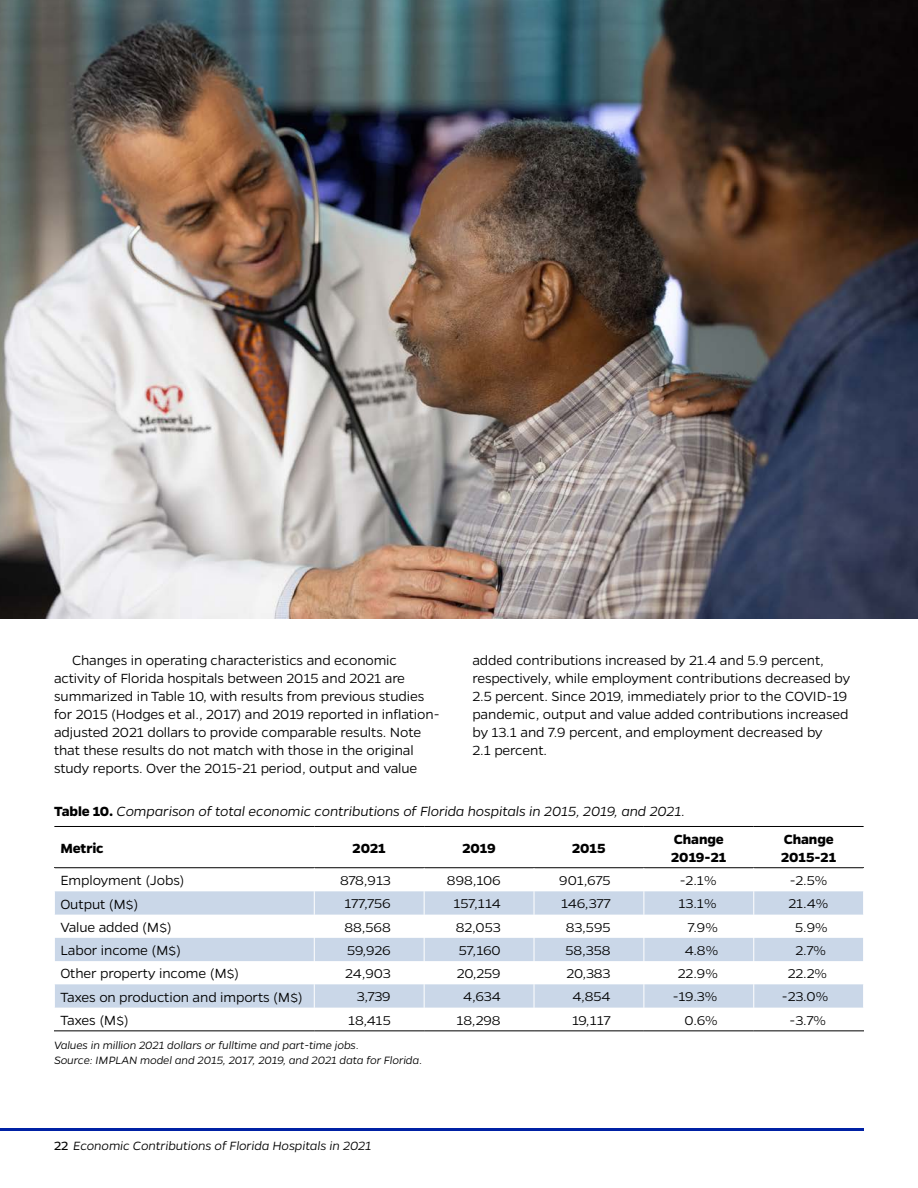
<style>
.page{position:relative;width:918px;height:1188px;background:#fff}
.page>*{position:absolute;margin:0;border:0;box-sizing:border-box;transform-origin:0 0}
.P___main_indent{font:300 15px/18px "Gentona";letter-spacing:-.01em;color:#000}
.P___Table_main{font:300 15px "Gentona";letter-spacing:-.01em;color:#000}
.P___Figure_caption_n{font:italic 300 15px "Gentona";letter-spacing:-.01em;color:#000}
.H3___Table_Header_Ce{font:700 15px/18px "Gentona";color:#000}
.H3___Table_Header_Le{font:700 15px "Gentona";letter-spacing:-.01em;color:#000}
.P___Table_main_decim{font:300 14.4px "Gentona";color:#000;scale:1.04 1}
.t1{font:italic 300 13.5px "Gentona";letter-spacing:-.01em;color:#000}
.P___Table_footer{font:italic 300 12px/14.4px "Gentona";letter-spacing:-.01em;color:#000}
.s1{font-weight:700;font-style:normal}
.s2{font-weight:400;font-style:normal}
</style>
<div class="page">
<hr style="left:0;top:1128px;width:864px;height:3px;background:#0021a5">
<img style="left:0;top:0;width:918px;height:619px">
<svg style="left:55px;top:891px;width:808px;height:117px;fill:#cad7e8"></svg>
<hr style="left:54px;top:826px;width:260px;height:1px;background:#000">
<hr style="left:314px;top:826px;width:110px;height:1px;background:#000">
<hr style="left:424px;top:826px;width:110px;height:1px;background:#000">
<hr style="left:534px;top:826px;width:110px;height:1px;background:#000">
<hr style="left:644px;top:826px;width:110px;height:1px;background:#000">
<hr style="left:754px;top:826px;width:110px;height:1px;background:#000">
<hr style="left:54px;top:867px;width:260px;height:1px;background:#000">
<hr style="left:314px;top:867px;width:110px;height:1px;background:#000">
<hr style="left:424px;top:867px;width:110px;height:1px;background:#000">
<hr style="left:534px;top:867px;width:110px;height:1px;background:#000">
<hr style="left:644px;top:867px;width:110px;height:1px;background:#000">
<hr style="left:754px;top:867px;width:110px;height:1px;background:#000">
<svg style="left:314px;top:868px;width:1px;height:140px"></svg>
<svg style="left:424px;top:868px;width:1px;height:140px"></svg>
<svg style="left:534px;top:868px;width:1px;height:140px"></svg>
<svg style="left:644px;top:868px;width:1px;height:140px"></svg>
<svg style="left:753px;top:868px;width:1px;height:140px"></svg>
<hr style="left:54px;top:1030px;width:260px;height:1px;background:#000">
<hr style="left:314px;top:1030px;width:110px;height:1px;background:#000">
<hr style="left:424px;top:1030px;width:110px;height:1px;background:#000">
<hr style="left:534px;top:1030px;width:110px;height:1px;background:#000">
<hr style="left:644px;top:1030px;width:110px;height:1px;background:#000">
<hr style="left:754px;top:1030px;width:110px;height:1px;background:#000">
<p class="P___main_indent" style="left:54px;top:651px;width:387px;text-indent:18px">Changes in operating characteristics and economic activity of Florida hospitals between 2015 and 2021 are summarized in Table 10, with results from previous studies for 2015 (Hodges et al., 2017) and 2019 reported in inflation&shy;adjusted 2021 dollars to provide comparable results. Note that these results do not match with those in the original study reports. Over the 2015-21 period, output and value</p>
<p class="P___main_indent" style="left:472px;top:651px;width:379px">added contributions increased by 21.4 and 5.9 percent, respectively, while employment contributions decreased by 2.5 percent. Since 2019, immediately prior to the COVID-19 pandemic, output and value added contributions increased by 13.1 and 7.9 percent, and employment decreased by<br>2.1 percent.</p>
<p class="P___Figure_caption_n" style="left:54px;top:803px;width:633px"><span class="s1">Table 10.</span> Comparison of total economic contributions of Florida hospitals in 2015, 2019, and 2021.</p>
<h3 class="H3___Table_Header_Le" style="left:60px;top:839px;width:45px">Metric</h3>
<h3 class="H3___Table_Header_Ce" style="left:353px;top:839px;width:35px">2021</h3>
<h3 class="H3___Table_Header_Ce" style="left:462px;top:839px;width:35px">2019</h3>
<h3 class="H3___Table_Header_Ce" style="left:572px;top:839px;width:35px">2015</h3>
<h3 class="H3___Table_Header_Ce" style="left:671px;top:830px;width:57px">Change<br>2019-21</h3>
<h3 class="H3___Table_Header_Ce" style="left:781px;top:830px;width:57px">Change<br>2015-21</h3>
<p class="P___Table_main" style="left:60px;top:872px;width:126px">Employment (Jobs)</p>
<p class="P___Table_main_decim" style="left:340px;top:873px;width:50px">878,913</p>
<p class="P___Table_main_decim" style="left:447px;top:873px;width:53px">898,106</p>
<p class="P___Table_main_decim" style="left:559px;top:873px;width:51px">901,675</p>
<p class="P___Table_main_decim" style="left:680px;top:873px;width:37px">-2.1%</p>
<p class="P___Table_main_decim" style="left:790px;top:873px;width:38px">-2.5%</p>
<p class="P___Table_main" style="left:60px;top:895px;width:79px">Output (M$)</p>
<p class="P___Table_main_decim" style="left:345px;top:896px;width:46px">177,756</p>
<p class="P___Table_main_decim" style="left:453px;top:896px;width:47px">157,114</p>
<p class="P___Table_main_decim" style="left:561px;top:896px;width:49px">146,377</p>
<p class="P___Table_main_decim" style="left:679px;top:896px;width:38px">13.1%</p>
<p class="P___Table_main_decim" style="left:788px;top:896px;width:40px">21.4%</p>
<p class="P___Table_main" style="left:60px;top:919px;width:113px">Value added (M$)</p>
<p class="P___Table_main_decim" style="left:345px;top:919px;width:46px">88,568</p>
<p class="P___Table_main_decim" style="left:456px;top:919px;width:45px">82,053</p>
<p class="P___Table_main_decim" style="left:566px;top:919px;width:44px">83,595</p>
<p class="P___Table_main_decim" style="left:688px;top:919px;width:31px">7.9%</p>
<p class="P___Table_main_decim" style="left:795px;top:919px;width:33px">5.9%</p>
<p class="P___Table_main" style="left:60px;top:942px;width:122px">Labor income (M$)</p>
<p class="P___Table_main_decim" style="left:347px;top:942px;width:44px">59,926</p>
<p class="P___Table_main_decim" style="left:459px;top:942px;width:42px">57,160</p>
<p class="P___Table_main_decim" style="left:566px;top:942px;width:45px">58,358</p>
<p class="P___Table_main_decim" style="left:685px;top:942px;width:34px">4.8%</p>
<p class="P___Table_main_decim" style="left:796px;top:942px;width:31px">2.7%</p>
<p class="P___Table_main" style="left:60px;top:965px;width:180px">Other property income (M$)</p>
<p class="P___Table_main_decim" style="left:345px;top:966px;width:45px">24,903</p>
<p class="P___Table_main_decim" style="left:457px;top:966px;width:44px">20,259</p>
<p class="P___Table_main_decim" style="left:567px;top:966px;width:44px">20,383</p>
<p class="P___Table_main_decim" style="left:678px;top:966px;width:40px">22.9%</p>
<p class="P___Table_main_decim" style="left:788px;top:966px;width:39px">22.2%</p>
<p class="P___Table_main" style="left:60px;top:988px;width:244px">Taxes on production and imports (M$)</p>
<p class="P___Table_main_decim" style="left:357px;top:989px;width:34px">3,739</p>
<p class="P___Table_main_decim" style="left:463px;top:989px;width:37px">4,634</p>
<p class="P___Table_main_decim" style="left:572px;top:989px;width:38px">4,854</p>
<p class="P___Table_main_decim" style="left:673px;top:989px;width:44px">-19.3%</p>
<p class="P___Table_main_decim" style="left:782px;top:989px;width:46px">-23.0%</p>
<p class="P___Table_main" style="left:60px;top:1012px;width:70px">Taxes (M$)</p>
<p class="P___Table_main_decim" style="left:348px;top:1012px;width:43px">18,415</p>
<p class="P___Table_main_decim" style="left:456px;top:1012px;width:44px">18,298</p>
<p class="P___Table_main_decim" style="left:572px;top:1012px;width:38px">19,117</p>
<p class="P___Table_main_decim" style="left:685px;top:1012px;width:33px">0.6%</p>
<p class="P___Table_main_decim" style="left:790px;top:1012px;width:37px">-3.7%</p>
<p class="P___Table_footer" style="left:54px;top:1038px;width:370px">Values in million 2021 dollars or fulltime and part-time jobs.<br>Source: IMPLAN model and 2015, 2017, 2019, and 2021 data for Florida.</p>
<p class="t1" style="left:54px;top:1138px;width:319px"><span class="s2">22</span> Economic Contributions of Florida Hospitals in 2021</p>
</div>
